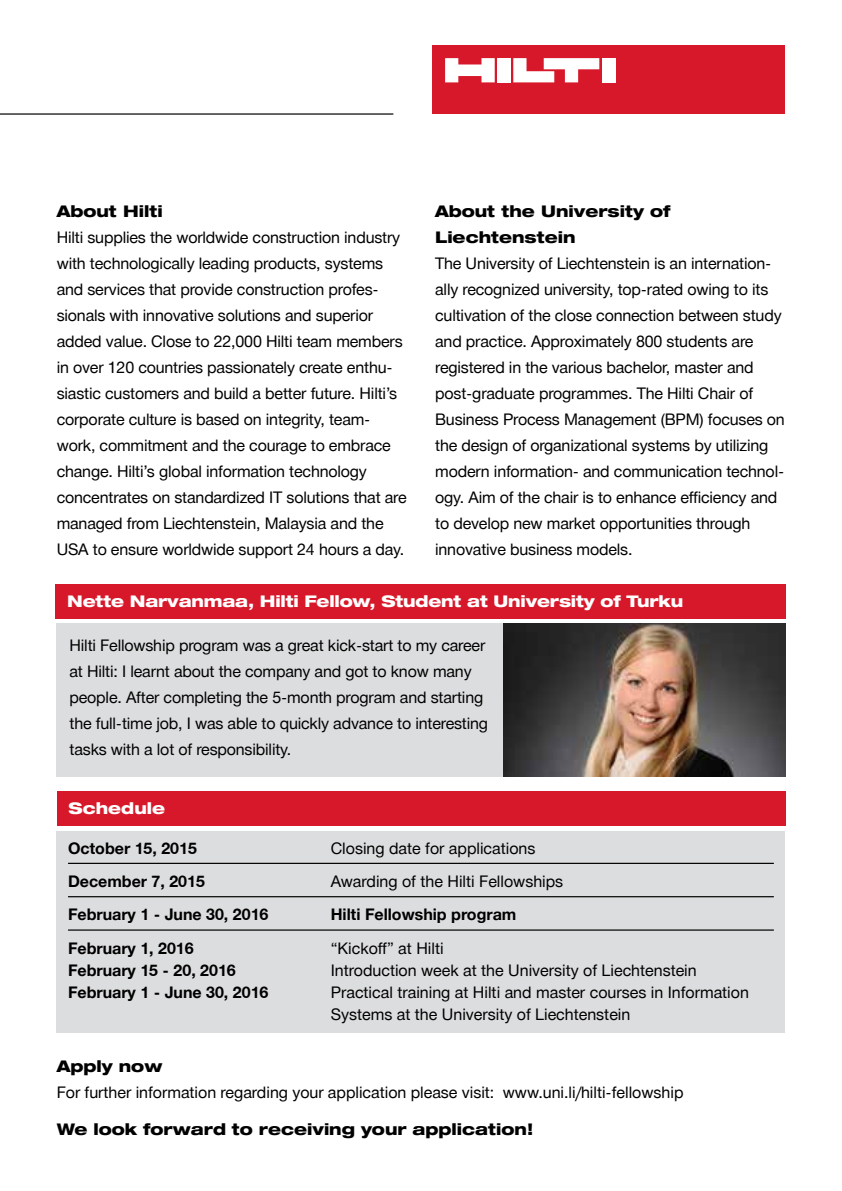
<style>
.page{position:relative;width:842px;height:1191px;background:#fff}
.page>*{position:absolute;margin:0;border:0;box-sizing:border-box;transform-origin:0 0}
.t1{font:16px/26px "Hilti";letter-spacing:-.01em;color:#000}
.t2{font:700 16px "Hilti";color:#000}
.t3{font:800 expanded 16px/26px "Hilti";color:#000}
.t4{font:800 expanded 16px "Hilti";letter-spacing:-.01em;color:#fff}
</style>
<div class="page">
<div style="left:57px;top:791px;width:728px;height:34px;background:#d7182a"></div>
<div style="left:57px;top:831px;width:728px;height:201px;background:#dcddde"></div>
<hr style="left:68px;top:862px;width:706px;height:2px;background:#000">
<hr style="left:68px;top:896px;width:706px;height:1px;background:#000">
<hr style="left:68px;top:929px;width:706px;height:1px;background:#000">
<div style="left:57px;top:624px;width:446px;height:153px;background:#dcddde"></div>
<div style="left:55px;top:584px;width:730px;height:34px;background:#d7182a"></div>
<img style="left:503px;top:624px;width:282px;height:153px">
<div style="left:432px;top:45px;width:353px;height:68px;background:#d7182a"></div>
<div style="left:497px;top:58px;width:14px;height:24px;background:#fff"></div>
<div style="left:602px;top:58px;width:13px;height:24px;background:#fff"></div>
<svg style="left:445px;top:58px;width:50px;height:24px"></svg>
<svg style="left:513px;top:58px;width:86px;height:24px"></svg>
<hr style="left:0;top:113px;width:393px;height:2px;background:#000">
<p class="t3" style="left:57px;top:198px;width:107px">About Hilti</p>
<p class="t1" style="left:57px;top:224px;width:352px">Hilti supplies the worldwide construction industry with technologically leading products, systems and services that provide construction profes&shy;sionals with innovative solutions and superior added value. Close to 22,000 Hilti team members in over 120 countries passionately create enthu&shy;siastic customers and build a better future. Hilti’s corporate culture is based on integrity, team&shy;work, commitment and the courage to embrace change. Hilti’s global information technology concentrates on standardized IT solutions that are managed from Liechtenstein, Malaysia and the USA to ensure worldwide support 24 hours a day.</p>
<p class="t3" style="left:435px;top:199px;width:237px">About the University of<br>Liechtenstein</p>
<p class="t1" style="left:435px;top:251px;width:351px">The University of Liechtenstein is an internation&shy;ally recognized university, top-rated owing to its cultivation of the close connection between study and practice. Approximately 800 students are registered in the various bachelor, master and post-graduate programmes. The Hilti Chair of Business Process Management (BPM) focuses on the design of organizational systems by utilizing modern information- and communication technol&shy;ogy. Aim of the chair is to enhance efficiency and to develop new market opportunities through innovative business models.</p>
<p class="t4" style="left:67px;top:592px;width:617px">Nette Narvanmaa, Hilti Fellow, Student at University of Turku</p>
<p class="t1" style="left:70px;top:632px;width:420px">Hilti Fellowship program was a great kick-start to my career at Hilti: I learnt about the company and got to know many people. After completing the 5-month program and starting the full-time job, I was able to quickly advance to interesting tasks with a lot of responsibility.</p>
<p class="t4" style="left:69px;top:799px;width:98px">Schedule</p>
<p class="t2" style="left:68px;top:838px;width:130px">October 15, 2015</p>
<p class="t1" style="left:331px;top:835px;width:206px">Closing date for applications</p>
<p class="t2" style="left:68px;top:872px;width:138px">December 7, 2015</p>
<p class="t1" style="left:331px;top:868px;width:234px">Awarding of the Hilti Fellowships</p>
<p class="t2" style="left:68px;top:905px;width:202px">February 1 - June 30, 2016</p>
<p class="t2" style="left:331px;top:905px;width:187px">Hilti Fellowship program</p>
<p class="t2" style="left:68px;top:939px;width:127px">February 1, 2016</p>
<p class="t1" style="left:331px;top:935px;width:114px">“Kickoff” at Hilti</p>
<p class="t2" style="left:68px;top:961px;width:169px">February 15 - 20, 2016</p>
<p class="t1" style="left:331px;top:957px;width:367px">Introduction week at the University of Liechtenstein</p>
<p class="t2" style="left:68px;top:983px;width:202px">February 1 - June 30, 2016</p>
<p class="t1" style="left:331px;top:981px;width:420px;line-height:22px">Practical training at Hilti and master courses in Information<br>Systems at the University of Liechtenstein</p>
<p class="t3" style="left:57px;top:1053px;width:107px">Apply now</p>
<p class="t1" style="left:57px;top:1079px;width:628px">For further information regarding your application please visit: www.uni.li/hilti-fellowship</p>
<p class="t3" style="left:57px;top:1116px;width:478px">We look forward to receiving your application!</p>
</div>
